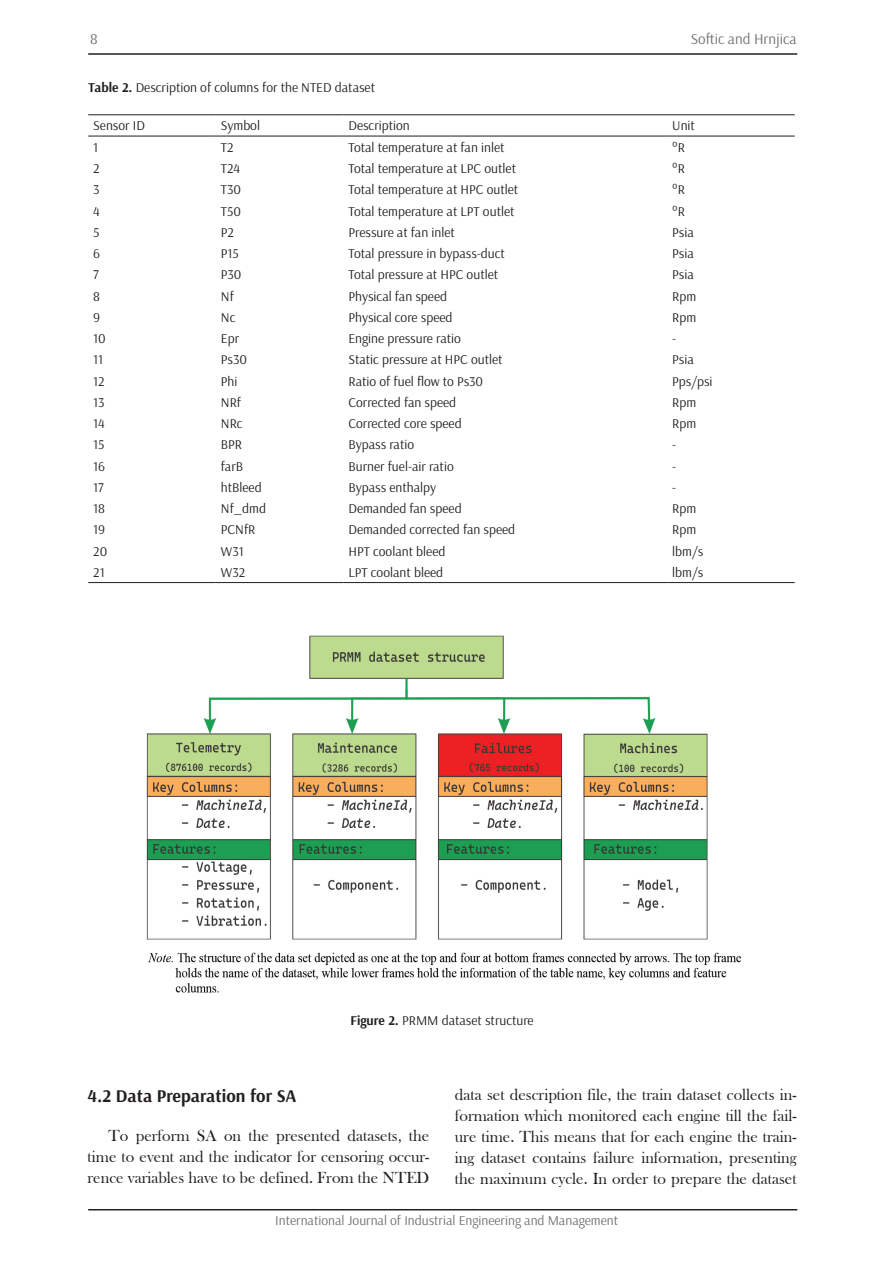
<style>
.page{position:relative;width:893px;height:1263px;background:#fff}
.page>*{position:absolute;margin:0;border:0;box-sizing:border-box;transform-origin:0 0}
.t1{font:700 18px "Arsenal";color:#231f20}
.t2{font:16.5px/21px "Bask Old Face";color:#231f20;text-align:justify}
.t3{font:15px "Arsenal";color:#6f7073}
.t4{font:13.5px "Arsenal";color:#231f20}
.t5{font:13.5px "Arsenal";color:#6f7073}
.s1{font-weight:700}
</style>
<div class="page">
<hr style="left:88px;top:53px;width:709px;height:2px;background:#231f20">
<hr style="left:88px;top:1209px;width:709px;height:1px;background:#231f20">
<hr style="left:88px;top:114px;width:128px;height:1px;background:#231f20">
<hr style="left:216px;top:114px;width:127px;height:1px;background:#231f20">
<hr style="left:343px;top:114px;width:324px;height:1px;background:#231f20">
<hr style="left:667px;top:114px;width:128px;height:1px;background:#231f20">
<hr style="left:88px;top:136px;width:128px;height:1px;background:#231f20">
<hr style="left:216px;top:136px;width:127px;height:1px;background:#231f20">
<hr style="left:343px;top:136px;width:324px;height:1px;background:#231f20">
<hr style="left:667px;top:136px;width:128px;height:1px;background:#231f20">
<hr style="left:88px;top:582px;width:128px;height:1px;background:#231f20">
<hr style="left:216px;top:582px;width:127px;height:1px;background:#231f20">
<hr style="left:343px;top:582px;width:324px;height:1px;background:#231f20">
<hr style="left:667px;top:582px;width:128px;height:1px;background:#231f20">
<img style="left:146px;top:635px;width:595px;height:358px">
<p class="t3" style="left:90px;top:30px;width:9px">8</p>
<p class="t3" style="left:691px;top:30px;width:107px">Softic and Hrnjica</p>
<p class="t4" style="left:88px;top:80px;width:288px"><span class="s1">Table 2.</span> Description of columns for the NTED dataset</p>
<p class="t4" style="left:93px;top:118px;width:53px">Sensor ID</p>
<p class="t4" style="left:221px;top:118px;width:41px">Symbol</p>
<p class="t4" style="left:348px;top:118px;width:63px">Description</p>
<p class="t4" style="left:672px;top:118px;width:24px">Unit</p>
<p class="t4" style="left:93px;top:139px;width:6px">1</p>
<p class="t4" style="left:221px;top:139px;width:14px">T2</p>
<p class="t4" style="left:348px;top:139px;width:158px">Total temperature at fan inlet</p>
<p class="t4" style="left:672px;top:139px;width:14px">°R</p>
<p class="t4" style="left:93px;top:160px;width:8px">2</p>
<p class="t4" style="left:221px;top:160px;width:21px">T24</p>
<p class="t4" style="left:348px;top:160px;width:169px">Total temperature at LPC outlet</p>
<p class="t4" style="left:672px;top:160px;width:14px">°R</p>
<p class="t4" style="left:93px;top:181px;width:8px">3</p>
<p class="t4" style="left:221px;top:181px;width:22px">T30</p>
<p class="t4" style="left:348px;top:181px;width:171px">Total temperature at HPC outlet</p>
<p class="t4" style="left:672px;top:181px;width:14px">°R</p>
<p class="t4" style="left:93px;top:203px;width:8px">4</p>
<p class="t4" style="left:221px;top:203px;width:22px">T50</p>
<p class="t4" style="left:348px;top:203px;width:168px">Total temperature at LPT outlet</p>
<p class="t4" style="left:672px;top:203px;width:14px">°R</p>
<p class="t4" style="left:93px;top:224px;width:8px">5</p>
<p class="t4" style="left:221px;top:224px;width:15px">P2</p>
<p class="t4" style="left:348px;top:224px;width:108px">Pressure at fan inlet</p>
<p class="t4" style="left:672px;top:224px;width:23px">Psia</p>
<p class="t4" style="left:93px;top:245px;width:8px">6</p>
<p class="t4" style="left:221px;top:245px;width:19px">P15</p>
<p class="t4" style="left:348px;top:245px;width:158px">Total pressure in bypass-duct</p>
<p class="t4" style="left:672px;top:245px;width:23px">Psia</p>
<p class="t4" style="left:93px;top:267px;width:7px">7</p>
<p class="t4" style="left:221px;top:267px;width:22px">P30</p>
<p class="t4" style="left:348px;top:267px;width:151px">Total pressure at HPC outlet</p>
<p class="t4" style="left:672px;top:267px;width:23px">Psia</p>
<p class="t4" style="left:93px;top:288px;width:8px">8</p>
<p class="t4" style="left:221px;top:288px;width:15px">Nf</p>
<p class="t4" style="left:348px;top:288px;width:100px">Physical fan speed</p>
<p class="t4" style="left:672px;top:288px;width:26px">Rpm</p>
<p class="t4" style="left:93px;top:309px;width:8px">9</p>
<p class="t4" style="left:221px;top:309px;width:16px">Nc</p>
<p class="t4" style="left:348px;top:309px;width:106px">Physical core speed</p>
<p class="t4" style="left:672px;top:309px;width:26px">Rpm</p>
<p class="t4" style="left:93px;top:330px;width:14px">10</p>
<p class="t4" style="left:221px;top:330px;width:20px">Epr</p>
<p class="t4" style="left:348px;top:330px;width:114px">Engine pressure ratio</p>
<p class="t4" style="left:672px;top:330px;width:6px">-</p>
<p class="t4" style="left:93px;top:352px;width:11px">11</p>
<p class="t4" style="left:221px;top:352px;width:28px">Ps30</p>
<p class="t4" style="left:348px;top:352px;width:156px">Static pressure at HPC outlet</p>
<p class="t4" style="left:672px;top:352px;width:23px">Psia</p>
<p class="t4" style="left:93px;top:373px;width:13px">12</p>
<p class="t4" style="left:221px;top:373px;width:18px">Phi</p>
<p class="t4" style="left:348px;top:373px;width:136px">Ratio of fuel flow to Ps30</p>
<p class="t4" style="left:672px;top:373px;width:42px">Pps/psi</p>
<p class="t4" style="left:93px;top:394px;width:13px">13</p>
<p class="t4" style="left:221px;top:394px;width:22px">NRf</p>
<p class="t4" style="left:348px;top:394px;width:109px">Corrected fan speed</p>
<p class="t4" style="left:672px;top:394px;width:26px">Rpm</p>
<p class="t4" style="left:93px;top:415px;width:13px">14</p>
<p class="t4" style="left:221px;top:415px;width:23px">NRc</p>
<p class="t4" style="left:348px;top:415px;width:115px">Corrected core speed</p>
<p class="t4" style="left:672px;top:415px;width:26px">Rpm</p>
<p class="t4" style="left:93px;top:437px;width:13px">15</p>
<p class="t4" style="left:221px;top:437px;width:23px">BPR</p>
<p class="t4" style="left:348px;top:437px;width:67px">Bypass ratio</p>
<p class="t4" style="left:672px;top:437px;width:6px">-</p>
<p class="t4" style="left:93px;top:458px;width:13px">16</p>
<p class="t4" style="left:221px;top:458px;width:24px">farB</p>
<p class="t4" style="left:348px;top:458px;width:107px">Burner fuel-air ratio</p>
<p class="t4" style="left:672px;top:458px;width:6px">-</p>
<p class="t4" style="left:93px;top:479px;width:12px">17</p>
<p class="t4" style="left:221px;top:479px;width:42px">htBleed</p>
<p class="t4" style="left:348px;top:479px;width:89px">Bypass enthalpy</p>
<p class="t4" style="left:672px;top:479px;width:6px">-</p>
<p class="t4" style="left:93px;top:500px;width:13px">18</p>
<p class="t4" style="left:221px;top:500px;width:47px">Nf_dmd</p>
<p class="t4" style="left:348px;top:500px;width:115px">Demanded fan speed</p>
<p class="t4" style="left:672px;top:500px;width:26px">Rpm</p>
<p class="t4" style="left:93px;top:522px;width:13px">19</p>
<p class="t4" style="left:221px;top:522px;width:36px">PCNfR</p>
<p class="t4" style="left:348px;top:522px;width:168px">Demanded corrected fan speed</p>
<p class="t4" style="left:672px;top:522px;width:26px">Rpm</p>
<p class="t4" style="left:93px;top:543px;width:15px">20</p>
<p class="t4" style="left:221px;top:543px;width:24px">W31</p>
<p class="t4" style="left:348px;top:543px;width:98px">HPT coolant bleed</p>
<p class="t4" style="left:672px;top:543px;width:32px">lbm/s</p>
<p class="t4" style="left:93px;top:564px;width:13px">21</p>
<p class="t4" style="left:221px;top:564px;width:26px">W32</p>
<p class="t4" style="left:348px;top:564px;width:96px">LPT coolant bleed</p>
<p class="t4" style="left:672px;top:564px;width:32px">lbm/s</p>
<p class="t4" style="left:350px;top:1012px;width:185px"><span class="s1">Figure 2.</span> PRMM dataset structure</p>
<h1 class="t1" style="left:88px;top:1085px;width:210px">4.2 Data Preparation for SA</h1>
<p class="t2" style="left:88px;top:1125px;width:343px;text-indent:21px">To perform SA on the presented datasets, the time to event and the indicator for censoring occur&shy;rence variables have to be defined. From the NTED</p>
<p class="t2" style="left:455px;top:1084px;width:343px">data set description file, the train dataset collects in&shy;formation which monitored each engine till the fail&shy;ure time. This means that for each engine the train&shy;ing dataset contains failure information, presenting the maximum cycle. In order to prepare the dataset</p>
<p class="t5" style="left:275px;top:1212px;width:344px">International Journal of Industrial Engineering and Management</p>
</div>
